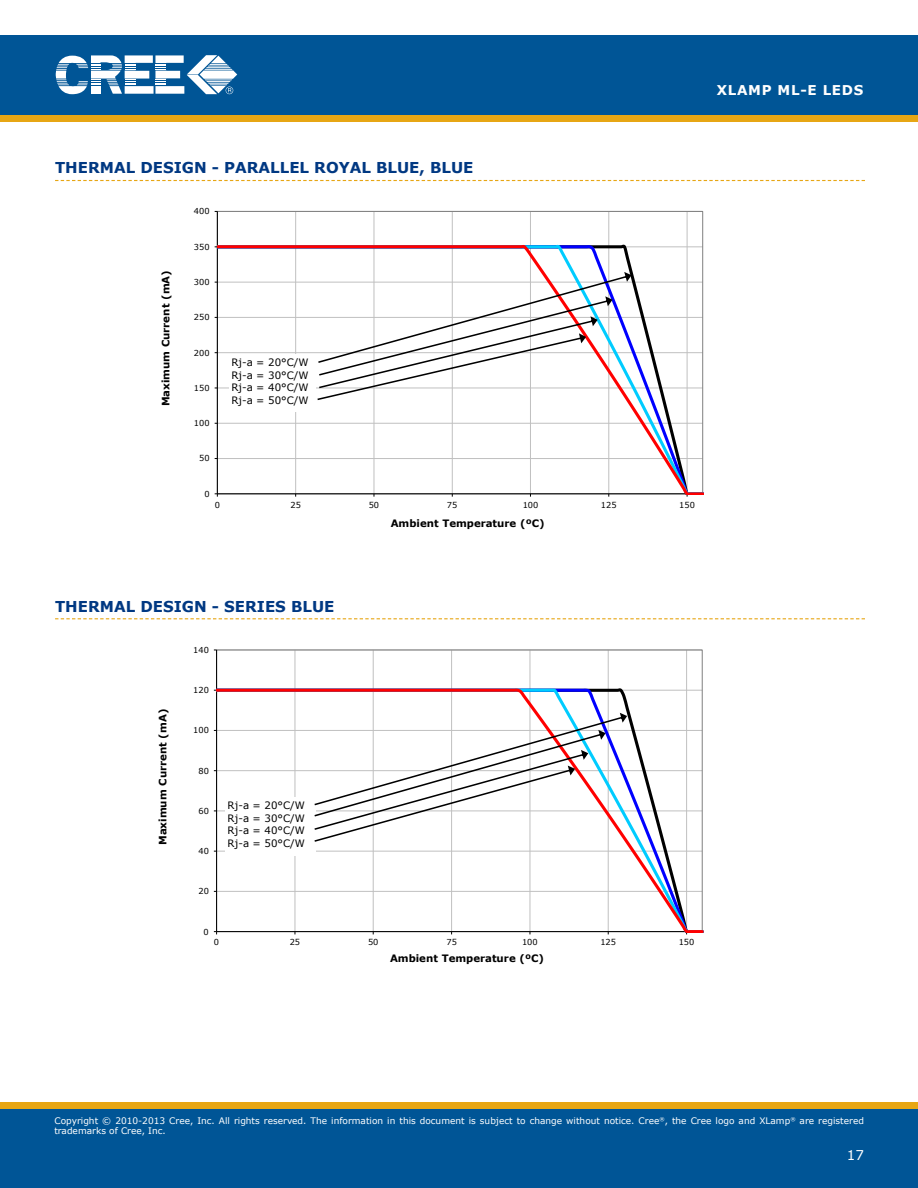
<style>
.page{position:relative;width:918px;height:1188px;background:#fff}
.page>*{position:absolute;margin:0;border:0;box-sizing:border-box;transform-origin:0 0}
.t1{font:700 15px "Verdana";color:#003882}
.t2{font:700 13.5px "Verdana";letter-spacing:.05em;color:#fff}
.t3{font:13.5px "Verdana";color:#fff}
.t4{font:10.2px/12.5px "Verdana";color:#000;text-align:justify}
.t5{font:700 10.2px "Verdana";color:#000}
.t6{font:9px/10.8px "Verdana";color:#fff}
.t7{font:8.25px "Verdana";letter-spacing:.005em;color:#000}
</style>
<div class="page">
<div style="left:0;top:115px;width:918px;height:7px;background:#e7a614"></div>
<div style="left:0;top:35px;width:918px;height:80px;background:#005596"></div>
<svg style="left:56px;top:55px;width:181px;height:39px"></svg>
<div style="left:0;top:1108px;width:918px;height:80px;background:#005596"></div>
<div style="left:0;top:1102px;width:918px;height:6px;background:#e7a614"></div>
<svg style="left:55px;top:180px;width:810px;height:1px"></svg>
<svg style="left:55px;top:618px;width:810px;height:1px"></svg>
<hr style="left:295px;top:211px;width:1px;height:283px;background:#c0c0c0">
<hr style="left:373px;top:211px;width:1px;height:283px;background:#c0c0c0">
<hr style="left:452px;top:211px;width:1px;height:283px;background:#c0c0c0">
<hr style="left:530px;top:211px;width:1px;height:283px;background:#c0c0c0">
<hr style="left:608px;top:211px;width:1px;height:283px;background:#c0c0c0">
<hr style="left:687px;top:211px;width:1px;height:283px;background:#c0c0c0">
<hr style="left:217px;top:211px;width:1px;height:283px;background:#000">
<svg style="left:217px;top:244px;width:487px;height:251px"></svg>
<div style="left:229px;top:354px;width:87px;height:58px;background:#fff"></div>
<svg style="left:317px;top:272px;width:315px;height:128px"></svg>
<hr style="left:294px;top:650px;width:1px;height:282px;background:#c0c0c0">
<hr style="left:373px;top:650px;width:1px;height:282px;background:#c0c0c0">
<hr style="left:451px;top:650px;width:1px;height:282px;background:#c0c0c0">
<hr style="left:529px;top:650px;width:1px;height:282px;background:#c0c0c0">
<hr style="left:608px;top:650px;width:1px;height:282px;background:#c0c0c0">
<hr style="left:686px;top:650px;width:1px;height:282px;background:#c0c0c0">
<hr style="left:216px;top:650px;width:1px;height:282px;background:#000">
<svg style="left:217px;top:687px;width:486px;height:246px"></svg>
<div style="left:225px;top:797px;width:91px;height:58px;background:#fff"></div>
<svg style="left:314px;top:713px;width:313px;height:129px"></svg>
<h2 class="t2" style="left:717px;top:82px;width:148px">XLAMP M L-E LEDS</h2>
<h1 class="t1" style="left:55px;top:158px;width:420px">THERMAL DESIGN - PARALLEL ROYAL BLUE, BLUE</h1>
<p class="t7" style="left:194px;top:206px;width:17px">400</p>
<p class="t5" style="left:159px;top:406px;width:138px;rotate:-90deg">Maximum Current (mA)</p>
<p class="t7" style="left:194px;top:241px;width:17px">350</p>
<p class="t7" style="left:194px;top:277px;width:17px">300</p>
<p class="t7" style="left:194px;top:312px;width:17px">250</p>
<p class="t7" style="left:194px;top:347px;width:17px">200</p>
<p class="t7" style="left:194px;top:383px;width:17px">150</p>
<p class="t7" style="left:194px;top:418px;width:17px">100</p>
<p class="t7" style="left:199px;top:453px;width:12px">50</p>
<p class="t7" style="left:204px;top:488px;width:7px">0</p>
<p class="t4" style="left:231px;top:356px;width:79px">Rj-a = 20°C/W Rj-a = 30°C/W Rj-a = 40°C/W Rj-a = 50°C/W</p>
<p class="t7" style="left:215px;top:499px;width:7px">0</p>
<p class="t7" style="left:290px;top:499px;width:12px">25</p>
<p class="t7" style="left:369px;top:499px;width:12px">50</p>
<p class="t7" style="left:447px;top:499px;width:12px">75</p>
<p class="t7" style="left:523px;top:499px;width:17px">100</p>
<p class="t7" style="left:601px;top:499px;width:17px">125</p>
<p class="t7" style="left:679px;top:499px;width:17px">150</p>
<p class="t5" style="left:391px;top:517px;width:156px">Ambient Temperature (ºC)</p>
<h1 class="t1" style="left:55px;top:597px;width:281px">THERMAL DESIGN - SERIES BLUE</h1>
<p class="t7" style="left:193px;top:645px;width:17px">140</p>
<p class="t5" style="left:156px;top:845px;width:138px;rotate:-90deg">Maximum Current (mA)</p>
<p class="t7" style="left:193px;top:685px;width:17px">120</p>
<p class="t7" style="left:193px;top:725px;width:17px">100</p>
<p class="t7" style="left:198px;top:765px;width:12px">80</p>
<p class="t7" style="left:198px;top:806px;width:12px">60</p>
<p class="t7" style="left:198px;top:846px;width:12px">40</p>
<p class="t7" style="left:198px;top:886px;width:12px">20</p>
<p class="t7" style="left:204px;top:926px;width:7px">0</p>
<p class="t4" style="left:228px;top:799px;width:79px">Rj-a = 20°C/W Rj-a = 30°C/W Rj-a = 40°C/W Rj-a = 50°C/W</p>
<p class="t7" style="left:214px;top:937px;width:7px">0</p>
<p class="t7" style="left:290px;top:937px;width:12px">25</p>
<p class="t7" style="left:368px;top:937px;width:12px">50</p>
<p class="t7" style="left:446px;top:937px;width:12px">75</p>
<p class="t7" style="left:522px;top:937px;width:17px">100</p>
<p class="t7" style="left:600px;top:937px;width:17px">125</p>
<p class="t7" style="left:679px;top:937px;width:17px">150</p>
<p class="t5" style="left:390px;top:952px;width:156px">Ambient Temperature (ºC)</p>
<p class="t6" style="left:54px;top:1115px;width:811px">Copyright © 2010-2013 Cree, Inc. All rights reserved. The information in this document is subject to change without notice. Cree<sup>®</sup>, the Cree logo and XLamp<sup>®</sup> are registered trademarks of Cree, Inc.</p>
<h2 class="t3" style="left:847px;top:1146px;width:19px">17</h2>
</div>
